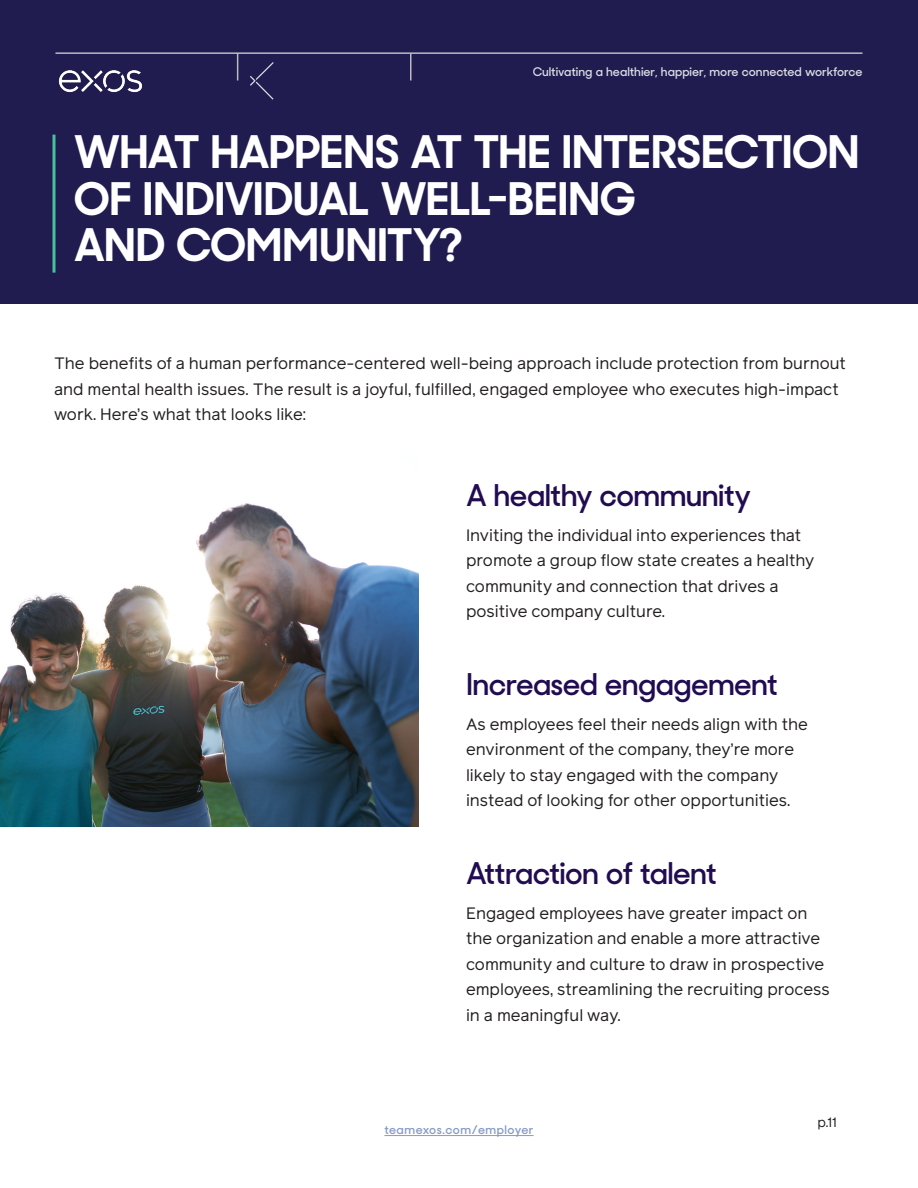
<style>
.page{position:relative;width:918px;height:1188px;background:#fff}
.page>*{position:absolute;margin:0;border:0;box-sizing:border-box;transform-origin:0 0}
.Paragraph_Style_1{font:700 45px/46.5px "Sharp Sans Display No 2";color:#fff}
.t1{font:600 30px "Sharp Sans Display No 2";letter-spacing:-.02em;color:#210c52}
.t2{font:16.5px/25.5px "Reader Pro";color:#231f20}
.t3{font:13.5px "Reader Pro";color:#231f20}
.t4{font:600 12px "Sharp Sans Display No 2";color:#fff}
.t5{font:600 12px "Sharp Sans Display No 2";letter-spacing:.04em;color:#879bc7}
</style>
<div class="page">
<div style="left:0;top:0;width:918px;height:304px;background:#201c50"></div>
<hr style="left:384px;top:1135px;width:150px;height:1px;background:#879bc7">
<hr style="left:55px;top:52px;width:808px;height:2px;background:#babbbe">
<hr style="left:410px;top:53px;width:2px;height:28px;background:#babbbe">
<svg style="left:237px;top:54px;width:1px;height:27px"></svg>
<svg style="left:250px;top:62px;width:24px;height:38px"></svg>
<img style="left:55px;top:52px;width:108px;height:40px">
<svg style="left:52px;top:135px;width:4px;height:138px"></svg>
<img style="left:0;top:503px;width:418px;height:323px">
<p class="t4" style="left:533px;top:61px;width:331px">Cultivating a healthier, happier, more connected workforce</p>
<p class="Paragraph_Style_1" style="left:74px;top:124px;width:786px">WHAT HAPPENS AT THE INTERSECTION<br>OF INDIVIDUAL WELL-BEING<br>AND COMMUNITY?</p>
<p class="t2" style="left:54px;top:351px;width:793px">The benefits of a human performance-centered well-being approach include protection from burnout and mental health issues. The result is a joyful, fulfilled, engaged employee who executes high-impact work. Here’s what that looks like:</p>
<p class="t1" style="left:466px;top:470px;width:287px">A healthy community</p>
<p class="t2" style="left:466px;top:522px;width:350px">Inviting the individual into experiences that promote a group flow state creates a healthy community and connection that drives a positive company culture.</p>
<p class="t1" style="left:466px;top:659px;width:313px">Increased engagement</p>
<p class="t2" style="left:466px;top:711px;width:343px">As employees feel their needs align with the environment of the company, they’re more likely to stay engaged with the company instead of looking for other opportunities.</p>
<p class="t1" style="left:466px;top:848px;width:252px">Attraction of talent</p>
<p class="t2" style="left:466px;top:900px;width:365px">Engaged employees have greater impact on the organization and enable a more attractive community and culture to draw in prospective employees, streamlining the recruiting process in a meaningful way.</p>
<p class="t5" style="left:384px;top:1120px;width:151px">teamexos.com/employer</p>
<p class="t3" style="left:818px;top:1114px;width:21px">p.11</p>
</div>
